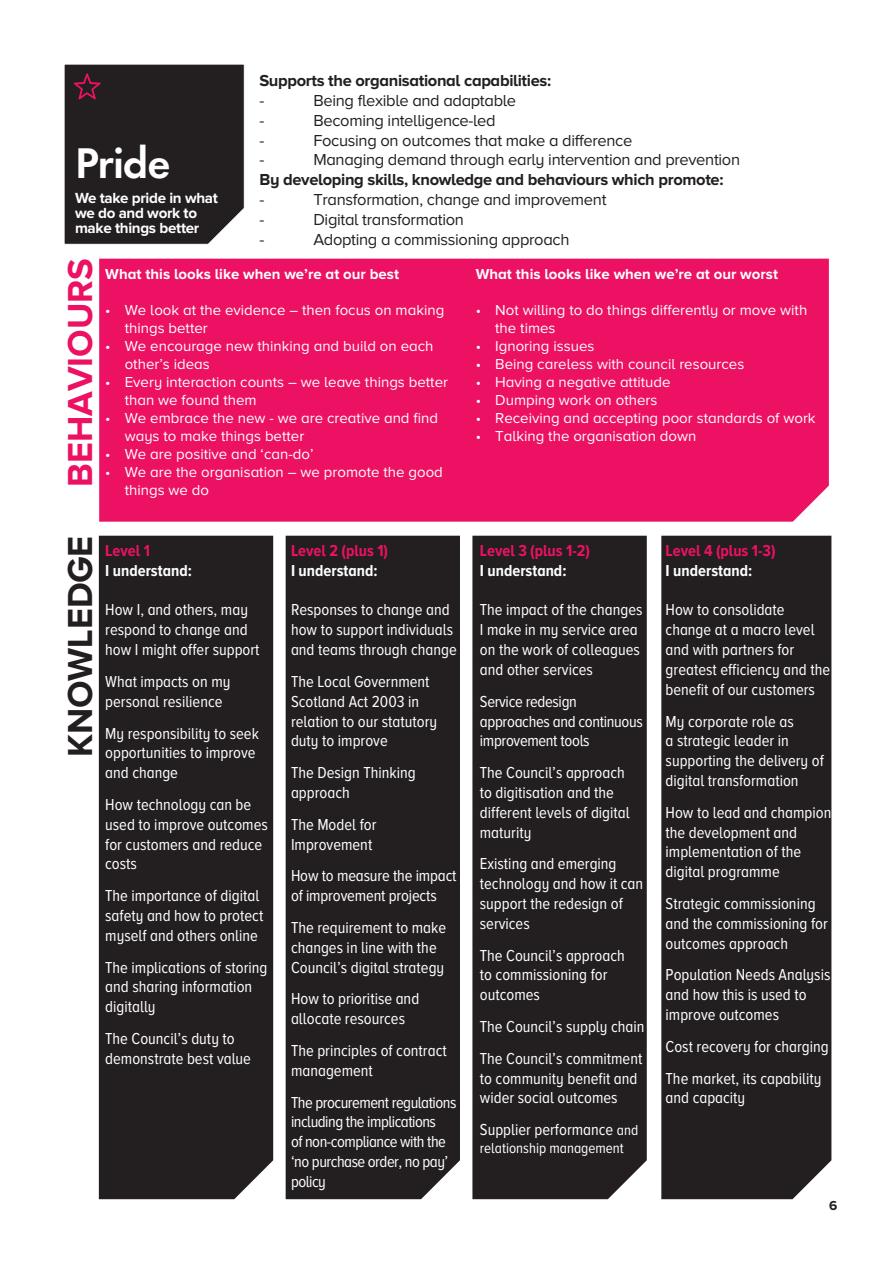
<style>
.page{position:relative;width:893px;height:1263px;background:#fff}
.page>*{position:absolute;margin:0;border:0;box-sizing:border-box;transform-origin:0 0}
.t1{font:600 44.55px "Futura T";letter-spacing:-.02em;color:#fff}
.t2{font:700 36px "Proxima Nova A";letter-spacing:-.005em;color:#ec1163}
.t3{font:700 36px "Proxima Nova A";letter-spacing:-.005em;color:#231f20}
.t4{font:16.5px/19.8px "Proxima Nova A Cond";color:#fff}
.t5{font:16.5px "Proxima Nova A";letter-spacing:-.02em;color:#231f20}
.t6{font:16.5px/19.8px "Proxima Nova A Cond";letter-spacing:-.03em;color:#fff}
.t7{font:700 16.5px "Proxima Nova A";letter-spacing:-.02em;color:#231f20}
.t8{font:16.5px/19.8px "Proxima Nova A Cond";letter-spacing:-.02em;color:#fff}
.t9{font:700 16.5px "Proxima Nova A Cond";color:#ec1163}
.t10{font:700 16.5px "Proxima Nova A Cond";color:#fff}
.t11{font:700 15.15px "Proxima Nova";letter-spacing:-.02em;color:#fff}
.t12{font:15px/18px "Proxima Nova A";color:#fff}
.t13{font:700 15px "Proxima Nova A";color:#fff}
.t14{font:15px "Proxima Nova A Cond";color:#fff}
.t15{font:700 13.5px "Proxima Nova A";color:#231f20}
.s1{font-size:15px}
</style>
<div class="page">
<div style="left:64px;top:64px;width:181px;height:181px;background:#231f20"></div>
<img style="left:73px;top:73px;width:28px;height:26px">
<div style="left:99px;top:259px;width:730px;height:263px;background:#ec1163"></div>
<div style="left:99px;top:536px;width:174px;height:663px;background:#231f20"></div>
<div style="left:286px;top:536px;width:174px;height:663px;background:#231f20"></div>
<div style="left:472px;top:536px;width:175px;height:663px;background:#231f20"></div>
<div style="left:661px;top:536px;width:170px;height:663px;background:#231f20"></div>
<p class="t7" style="left:259px;top:71px;width:293px">Supports the organisational capabilities:</p>
<p class="t5" style="left:259px;top:91px;width:6px">-</p>
<p class="t5" style="left:313px;top:91px;width:204px">Being flexible and adaptable</p>
<p class="t5" style="left:259px;top:111px;width:6px">-</p>
<p class="t5" style="left:313px;top:111px;width:184px">Becoming intelligence-led</p>
<p class="t5" style="left:259px;top:131px;width:6px">-</p>
<p class="t5" style="left:313px;top:131px;width:320px">Focusing on outcomes that make a difference</p>
<p class="t5" style="left:259px;top:151px;width:6px">-</p>
<p class="t5" style="left:313px;top:151px;width:428px">Managing demand through early intervention and prevention</p>
<p class="t7" style="left:259px;top:170px;width:466px">By developing skills, knowledge and behaviours which promote:</p>
<p class="t5" style="left:259px;top:190px;width:6px">-</p>
<p class="t5" style="left:313px;top:190px;width:295px">Transformation, change and improvement</p>
<p class="t5" style="left:259px;top:210px;width:6px">-</p>
<p class="t5" style="left:313px;top:210px;width:152px">Digital transformation</p>
<p class="t5" style="left:259px;top:230px;width:6px">-</p>
<p class="t5" style="left:313px;top:230px;width:258px">Adopting a commissioning approach</p>
<p class="t13" style="left:105px;top:265px;width:295px">What this looks like when we’re at our best</p>
<p class="t12" style="left:125px;top:300px;width:321px;text-indent:-20px">• We look at the evidence – then focus on making things better</p>
<p class="t12" style="left:125px;top:336px;width:310px;text-indent:-20px">• We encourage new thinking and build on each other’s ideas</p>
<p class="t12" style="left:125px;top:372px;width:325px;text-indent:-20px">• Every interaction counts – we leave things better than we found them</p>
<p class="t12" style="left:125px;top:408px;width:315px;text-indent:-20px">• We embrace the new - we are creative and find ways to make things better</p>
<p class="t12" style="left:105px;top:444px;width:210px">• We are positive and ‘can-do’</p>
<p class="t12" style="left:125px;top:462px;width:320px;text-indent:-20px">• We are the organisation – we promote the good things we do</p>
<p class="t1" style="left:75px;top:137px;width:97px">Pride</p>
<p class="t11" style="left:75px;top:189px;width:144px">We take pride in what</p>
<p class="t11" style="left:75px;top:204px;width:124px">we do and work to</p>
<p class="t11" style="left:75px;top:219px;width:126px">make things better</p>
<p class="t2" style="left:60px;top:486px;width:230px;rotate:-90deg">BEHAVIOURS</p>
<p class="t13" style="left:476px;top:265px;width:304px">What this looks like when we’re at our worst</p>
<p class="t12" style="left:495px;top:300px;width:314px;text-indent:-20px">• Not willing to do things differently or move with the times</p>
<p class="t12" style="left:476px;top:336px;width:120px">• Ignoring issues</p>
<p class="t12" style="left:476px;top:354px;width:270px">• Being careless with council resources</p>
<p class="t12" style="left:476px;top:372px;width:196px">• Having a negative attitude</p>
<p class="t12" style="left:476px;top:390px;width:183px">• Dumping work on others</p>
<p class="t12" style="left:476px;top:408px;width:341px">• Receiving and accepting poor standards of work</p>
<p class="t12" style="left:476px;top:426px;width:222px">• Talking the organisation down</p>
<p class="t3" style="left:60px;top:757px;width:223px;rotate:-90deg">KNOWLEDGE</p>
<p class="t9" style="left:105px;top:541px;width:46px">Level 1</p>
<p class="t10" style="left:105px;top:561px;width:88px">I understand:</p>
<p class="t4" style="left:105px;top:600px;width:156px">How I, and others, may respond to change and how I might offer support</p>
<p class="t4" style="left:105px;top:671px;width:127px">What impacts on my personal resilience</p>
<p class="t4" style="left:105px;top:723px;width:155px">My responsibility to seek opportunities to improve and change</p>
<p class="t4" style="left:105px;top:794px;width:164px">How technology can be used to improve outcomes for customers and reduce costs</p>
<p class="t4" style="left:105px;top:886px;width:160px">The importance of digital safety and how to protect myself and others online</p>
<p class="t4" style="left:105px;top:957px;width:164px">The implications of storing and sharing information digitally</p>
<p class="t4" style="left:105px;top:1028px;width:147px">The Council’s duty to demonstrate best value</p>
<p class="t9" style="left:291px;top:541px;width:99px">Level 2 (plus 1)</p>
<p class="t10" style="left:291px;top:561px;width:88px">I understand:</p>
<p class="t4" style="left:291px;top:600px;width:167px">Responses to change and how to support individuals and teams through change</p>
<p class="t4" style="left:291px;top:671px;width:148px">The Local Government<br>Scotland Act 2003 in relation to our statutory duty to improve</p>
<p class="t4" style="left:291px;top:763px;width:126px">The Design Thinking approach</p>
<p class="t4" style="left:291px;top:814px;width:87px">The Model for<br>Improvement</p>
<p class="t4" style="left:291px;top:866px;width:167px">How to measure the impact of improvement projects</p>
<p class="t4" style="left:291px;top:917px;width:157px">The requirement to make changes in line with the<br>Council’s digital strategy</p>
<p class="t4" style="left:291px;top:989px;width:130px">How to prioritise and allocate resources</p>
<p class="t4" style="left:291px;top:1040px;width:157px">The principles of contract management</p>
<p class="t6" style="left:291px;top:1092px;width:167px">The procurement regulations including the implications<br>of non-compliance with the ‘no purchase order, no pay’ policy</p>
<p class="t9" style="left:480px;top:541px;width:112px">Level 3 (plus 1-2)</p>
<p class="t10" style="left:480px;top:561px;width:88px">I understand:</p>
<p class="t4" style="left:480px;top:600px;width:164px">The impact of the changes<br>I make in my service area on the work of colleagues and other services</p>
<p class="t8" style="left:480px;top:691px;width:164px">Service redesign approaches and continuous improvement tools</p>
<p class="t4" style="left:480px;top:763px;width:151px">The Council’s approach to digitisation and the different levels of digital maturity</p>
<p class="t4" style="left:480px;top:854px;width:165px">Existing and emerging technology and how it can support the redesign of services</p>
<p class="t4" style="left:480px;top:945px;width:146px">The Council’s approach to commissioning for outcomes</p>
<p class="t4" style="left:480px;top:1016px;width:166px">The Council’s supply chain</p>
<p class="t4" style="left:480px;top:1048px;width:164px">The Council’s commitment to community benefit and wider social outcomes</p>
<p class="t4" style="left:480px;top:1120px;width:160px">Supplier performance <span class="s1">and</span></p>
<p class="t14" style="left:480px;top:1140px;width:146px">relationship management</p>
<p class="t9" style="left:666px;top:541px;width:112px">Level 4 (plus 1-3)</p>
<p class="t10" style="left:666px;top:561px;width:88px">I understand:</p>
<p class="t4" style="left:666px;top:600px;width:166px">How to consolidate change at a macro level and with partners for greatest efficiency and the benefit of our customers</p>
<p class="t4" style="left:666px;top:711px;width:160px">My corporate role as<br>a strategic leader in supporting the delivery of digital transformation</p>
<p class="t4" style="left:666px;top:802px;width:167px">How to lead and champion the development and implementation of the digital programme</p>
<p class="t4" style="left:666px;top:893px;width:164px">Strategic commissioning and the commissioning for outcomes approach</p>
<p class="t4" style="left:666px;top:965px;width:166px">Population Needs Analysis and how this is used to improve outcomes</p>
<p class="t4" style="left:666px;top:1036px;width:165px">Cost recovery for charging</p>
<p class="t4" style="left:666px;top:1068px;width:157px">The market, its capability and capacity</p>
<p class="t15" style="left:829px;top:1198px;width:10px">6</p>
</div>
